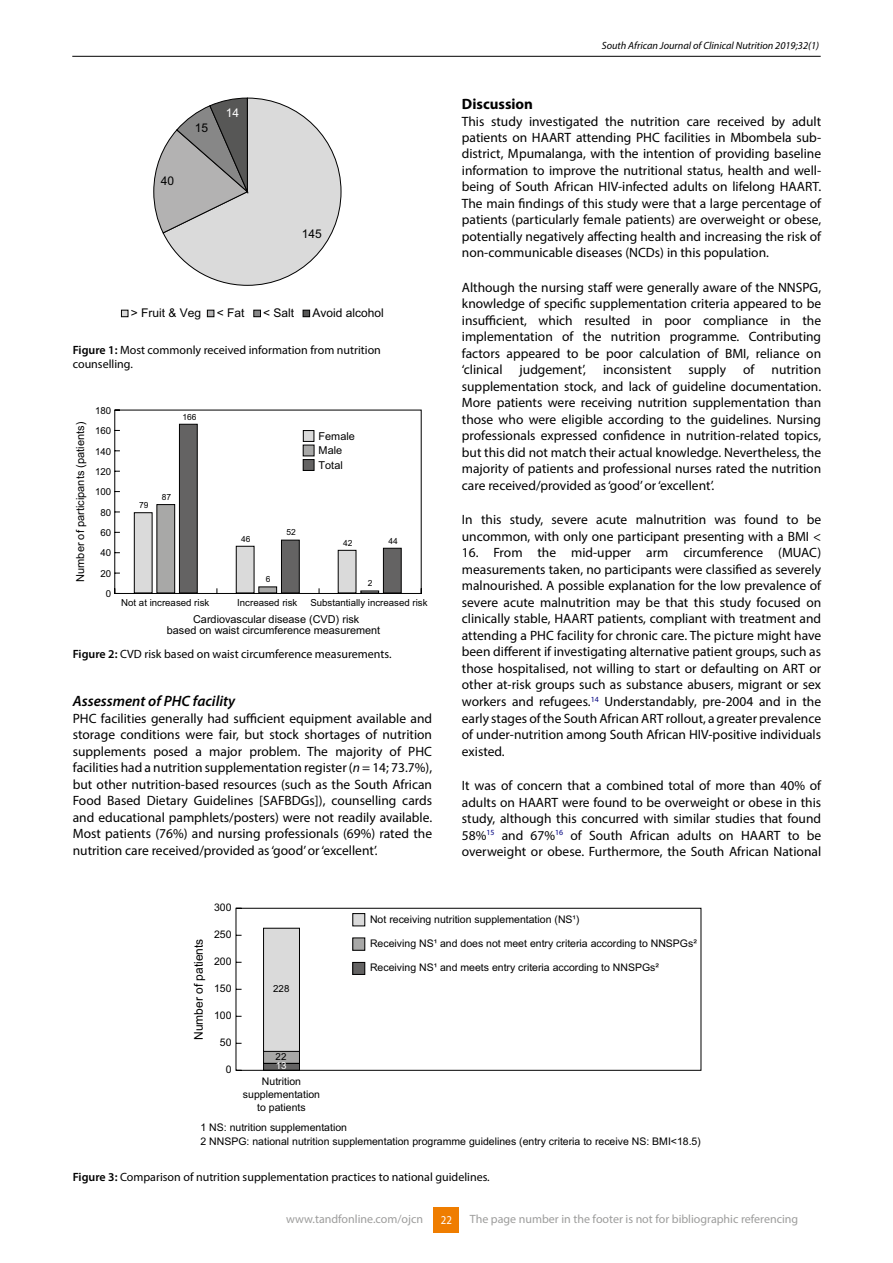
<style>
.page{position:relative;width:893px;height:1263px;background:#fff}
.page>*{position:absolute;margin:0;border:0;box-sizing:border-box;transform-origin:0 0}
.t1{font:italic 600 15px "Myriad Pro";color:#000}
.t2{font:700 15px "Myriad Pro";color:#000}
.t3{font:13.5px/16.5px "Myriad Pro";color:#000;text-align:justify}
.t4{font:12px/14.4px "Myriad Pro";color:#000}
.t5{font:12px "Myriad Pro";color:#9d9d9c}
.t6{font:12px "Arial";color:#000}
.t7{font:12px "Myriad Pro";color:#fff;scale:.9 1}
.t8{font:12px "Arial";color:#fff}
.t9{font:11.1px "Arial";color:#000}
.t10{font:10.95px/14.5px "Arial";color:#000;text-align:center}
.t11{font:10.5px/12.6px "Arial";color:#000}
.t12{font:italic 10.5px "Myriad Pro";color:#000}
.t13{font:9.75px "Arial";color:#000}
.t14{font:9.75px "Arial";color:#fff}
.t15{font:9.6px "Arial";color:#000}
.t16{font:8.4px "Arial";color:#000}
.s1{font-weight:600}
.s2{font-style:italic}
</style>
<div class="page">
<div style="left:434px;top:1208px;width:25px;height:25px;background:#ef7d00"></div>
<hr style="left:72px;top:56px;width:749px;height:1px;background:#000">
<svg style="left:153px;top:98px;width:189px;height:188px"></svg>
<div style="left:121px;top:310px;width:7px;height:7px;background:#dadada"></div>
<div style="left:121px;top:310px;width:7px;height:7px;border:1px solid #000"></div>
<div style="left:207px;top:310px;width:7px;height:7px;background:#b3b2b2"></div>
<div style="left:207px;top:310px;width:7px;height:7px;border:1px solid #000"></div>
<div style="left:254px;top:310px;width:6px;height:7px;background:#878787"></div>
<div style="left:253px;top:310px;width:8px;height:7px;border:1px solid #000"></div>
<div style="left:303px;top:310px;width:7px;height:7px;background:#575756"></div>
<div style="left:303px;top:310px;width:7px;height:7px;border:1px solid #000"></div>
<svg style="left:114px;top:409px;width:308px;height:185px"></svg>
<svg style="left:235px;top:907px;width:467px;height:164px"></svg>
<p class="t6" style="left:161px;top:173px;width:15px">40</p>
<p class="t6" style="left:195px;top:120px;width:15px">15</p>
<p class="t8" style="left:226px;top:105px;width:15px">14</p>
<p class="t6" style="left:302px;top:226px;width:22px">145</p>
<p class="t6" style="left:131px;top:304px;width:72px">&gt; Fruit &amp; Veg</p>
<p class="t6" style="left:217px;top:304px;width:29px">&lt; Fat</p>
<p class="t6" style="left:263px;top:304px;width:33px">&lt; Salt</p>
<p class="t6" style="left:312px;top:304px;width:73px">Avoid alcohol</p>
<p class="t4" style="left:73px;top:342px;width:310px"><span class="s1">Figure 1:</span> Most commonly received information from nutrition counselling.</p>
<p class="t9" style="left:73px;top:582px;width:162px;rotate:-90deg">Number of participants (patients)</p>
<p class="t15" style="left:95px;top:404px;width:18px">180</p>
<p class="t15" style="left:95px;top:424px;width:18px">160</p>
<p class="t15" style="left:95px;top:445px;width:18px">140</p>
<p class="t15" style="left:95px;top:465px;width:18px">120</p>
<p class="t15" style="left:95px;top:485px;width:18px">100</p>
<p class="t15" style="left:100px;top:506px;width:12px">80</p>
<p class="t15" style="left:100px;top:526px;width:12px">60</p>
<p class="t15" style="left:100px;top:546px;width:12px">40</p>
<p class="t15" style="left:100px;top:567px;width:12px">20</p>
<p class="t15" style="left:106px;top:587px;width:7px">0</p>
<p class="t16" style="left:182px;top:411px;width:16px">166</p>
<p class="t16" style="left:139px;top:499px;width:11px">79</p>
<p class="t16" style="left:162px;top:491px;width:11px">87</p>
<p class="t10" style="left:319px;top:428px;width:38px;text-align:left">Female<br>Male<br>Total</p>
<p class="t16" style="left:241px;top:533px;width:11px">46</p>
<p class="t16" style="left:266px;top:573px;width:6px">6</p>
<p class="t16" style="left:286px;top:527px;width:11px">52</p>
<p class="t16" style="left:343px;top:537px;width:11px">42</p>
<p class="t16" style="left:368px;top:577px;width:6px">2</p>
<p class="t16" style="left:388px;top:535px;width:11px">44</p>
<p class="t15" style="left:121px;top:596px;width:90px">Not at increased risk</p>
<p class="t15" style="left:237px;top:596px;width:62px">Increased risk</p>
<p class="t15" style="left:310px;top:596px;width:119px">Substantially increased risk</p>
<p class="t10" style="left:167px;top:613px;width:215px;line-height:10.9px">Cardiovascular disease (CVD) risk<br>based on waist circumference measurement</p>
<p class="t4" style="left:73px;top:647px;width:320px"><span class="s1">Figure 2:</span> CVD risk based on waist circumference measurements.</p>
<p class="t1" style="left:73px;top:692px;width:164px">Assessment of PHC facility</p>
<p class="t3" style="left:73px;top:710px;width:361px">PHC facilities generally had sufficient equipment available and storage conditions were fair, but stock shortages of nutrition supplements posed a major problem. The majority of PHC facilities had a nutrition supplementation register (<span class="s2">n</span> = 14; 73.7%), but other nutrition-based resources (such as the South African Food Based Dietary Guidelines [SAFBDGs]), counselling cards and educational pamphlets/posters) were not readily available.<br>Most patients (76%) and nursing professionals (69%) rated the nutrition care received/provided as ‘good’ or ‘excellent’.</p>
<p class="t11" style="left:214px;top:901px;width:19px">300</p>
<p class="t12" style="left:602px;top:39px;width:219px">South African Journal of Clinical Nutrition 2019;32(1)</p>
<p class="t2" style="left:462px;top:94px;width:73px">Discussion</p>
<p class="t3" style="left:462px;top:112px;width:361px">This study investigated the nutrition care received by adult patients on HAART attending PHC facilities in Mbombela sub&shy;district, Mpumalanga, with the intention of providing baseline information to improve the nutritional status, health and well&shy;being of South African HIV-infected adults on lifelong HAART.<br>The main findings of this study were that a large percentage of patients (particularly female patients) are overweight or obese, potentially negatively affecting health and increasing the risk of non-communicable diseases (NCDs) in this population.</p>
<p class="t3" style="left:462px;top:279px;width:361px">Although the nursing staff were generally aware of the NNSPG, knowledge of specific supplementation criteria appeared to be insufficient, which resulted in poor compliance in the implementation of the nutrition programme. Contributing factors appeared to be poor calculation of BMI, reliance on ‘clinical</p>
<p class="t3" style="left:520px;top:361px;width:68px">judgement’,</p>
<p class="t3" style="left:603px;top:361px;width:70px">inconsistent</p>
<p class="t3" style="left:688px;top:361px;width:39px">supply</p>
<p class="t3" style="left:743px;top:361px;width:13px">of</p>
<p class="t3" style="left:462px;top:361px;width:361px;text-indent:310px">nutrition supplementation stock, and lack of guideline documentation.<br>More patients were receiving nutrition supplementation than those who were eligible according to the guidelines. Nursing professionals expressed confidence in nutrition-related topics, but this did not match their actual knowledge. Nevertheless, the majority of patients and professional nurses rated the nutrition care received/provided as ‘good’ or ‘excellent’.</p>
<p class="t3" style="left:462px;top:511px;width:361px">In this study, severe acute malnutrition was found to be uncommon, with only one participant presenting with a BMI &lt;</p>
<p class="t3" style="left:462px;top:544px;width:361px">16. From the mid-upper arm circumference (MUAC) measurements taken, no participants were classified as severely malnourished. A possible explanation for the low prevalence of severe acute malnutrition may be that this study focused on clinically stable, HAART patients, compliant with treatment and attending a PHC facility for chronic care. The picture might have been different if investigating alternative patient groups, such as those hospitalised, not willing to start or defaulting on ART or other at-risk groups such as substance abusers, migrant or sex workers and refugees.<sup>14</sup> Understandably, pre-2004 and in the early stages of the South African ART rollout, a greater prevalence of under-nutrition among South African HIV-positive individuals existed.</p>
<p class="t3" style="left:462px;top:777px;width:361px">It was of concern that a combined total of more than 40% of adults on HAART were found to be overweight or obese in this study, although this concurred with similar studies that found 58%<sup>15</sup> and 67%<sup>16</sup> of South African adults on HAART to be overweight or obese. Furthermore, the South African National</p>
<p class="t6" style="left:191px;top:1040px;width:103px;rotate:-90deg">Number of patients</p>
<p class="t11" style="left:214px;top:928px;width:19px">250</p>
<p class="t11" style="left:214px;top:955px;width:19px">200</p>
<p class="t11" style="left:214px;top:982px;width:19px">150</p>
<p class="t11" style="left:214px;top:1009px;width:19px">100</p>
<p class="t11" style="left:220px;top:1036px;width:13px">50</p>
<p class="t11" style="left:226px;top:1063px;width:7px">0</p>
<p class="t13" style="left:273px;top:982px;width:18px">228</p>
<p class="t13" style="left:276px;top:1049px;width:12px">22</p>
<p class="t14" style="left:276px;top:1059px;width:12px">13</p>
<p class="t11" style="left:243px;top:1075px;width:79px;text-align:center">Nutrition supplementation to patients</p>
<p class="t11" style="left:370px;top:913px;width:211px">Not receiving nutrition supplementation (NS¹)</p>
<p class="t11" style="left:370px;top:937px;width:328px">Receiving NS¹ and does not meet entry criteria according to NNSPGs²</p>
<p class="t11" style="left:370px;top:961px;width:290px">Receiving NS¹ and meets entry criteria according to NNSPGs²</p>
<p class="t11" style="left:201px;top:1121px;width:502px;line-height:13.5px">1 NS: nutrition supplementation<br>2 NNSPG: national nutrition supplementation programme guidelines (entry criteria to receive NS: BMI&lt;18.5)</p>
<p class="t4" style="left:73px;top:1170px;width:418px"><span class="s1">Figure 3:</span> Comparison of nutrition supplementation practices to national guidelines.</p>
<p class="t5" style="left:286px;top:1212px;width:138px">www.tandfonline.com/ojcn</p>
<p class="t7" style="left:441px;top:1212px;width:14px">22</p>
<p class="t5" style="left:470px;top:1212px;width:330px">The page number in the footer is not for bibliographic referencing</p>
</div>
